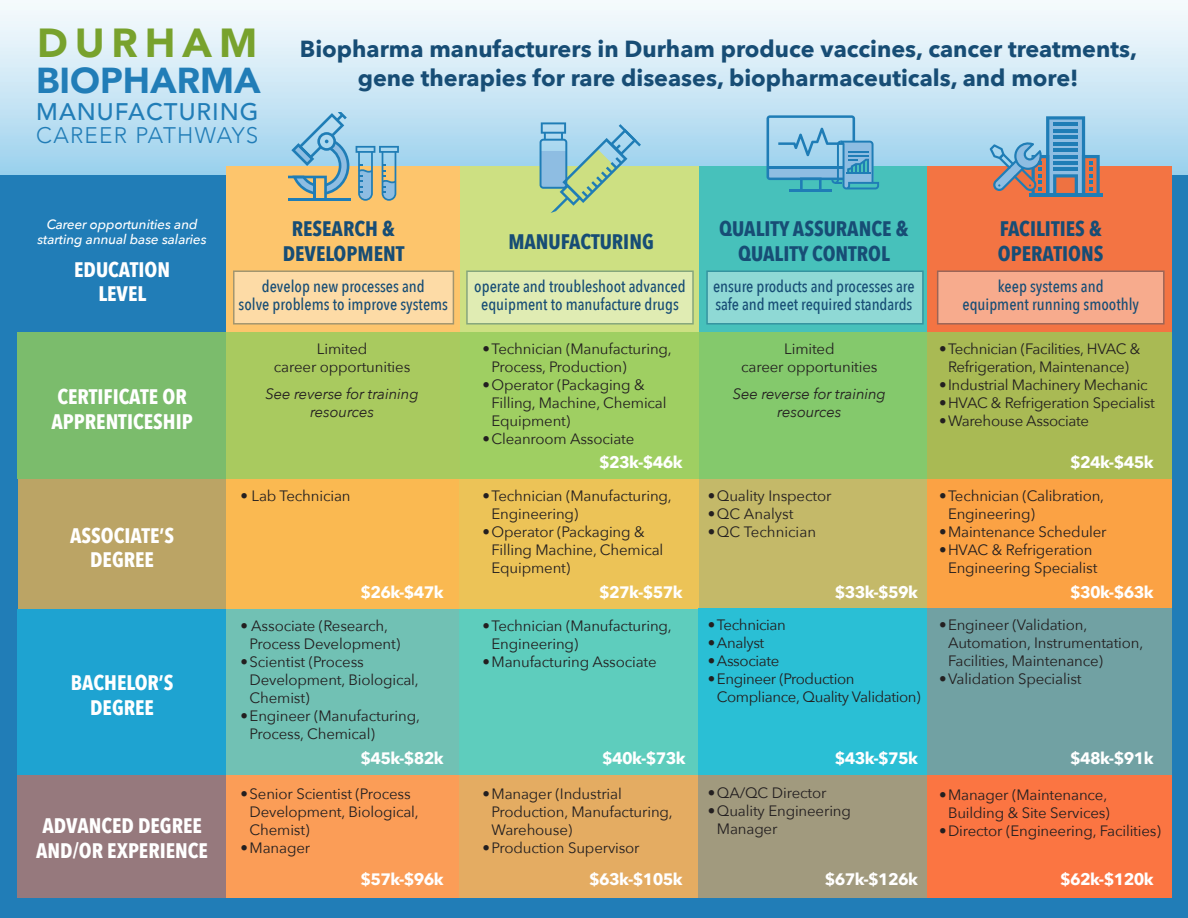
<style>
.page{position:relative;width:1188px;height:918px;background:#fff}
.page>*{position:absolute;margin:0;border:0;box-sizing:border-box;transform-origin:0 0}
.t1{font:900 40.5px "Avenir";letter-spacing:.17em;color:#78a22d}
.t2{font:900 36px "Avenir";color:#217db7}
.t3{font:500 24px "Avenir";letter-spacing:.04em;color:#217db7}
.t4{font:700 23.25px/28.5px "Avenir Next";color:#174d75;text-align:center}
.t5{font:300 22.5px "Avenir";letter-spacing:.055em;color:#217db7}
.t6{font:700 21px/24.8px "Avenir Next Condensed";color:#fff;text-align:center}
.t7{font:700 21px/24.8px "Avenir Next Condensed";color:#174d75;text-align:center}
.t8{font:500 16.5px/18px "Avenir Next Condensed";color:#174d75;text-align:center}
.t9{font:700 16.5px "Avenir Next";letter-spacing:-.04em;color:#fff}
.t10{font:15px/18px "Avenir Next";letter-spacing:-.01em;color:#231f20}
.t11{font:italic 15px/18px "Avenir Next";letter-spacing:-.01em;color:#231f20;text-align:center}
.t12{font:italic 500 13.5px/15.9px "Avenir Next";letter-spacing:-.01em;color:#fff;text-align:center}
</style>
<div class="page">
<svg style="left:0;top:3px;width:1188px;height:173px"></svg>
<div style="left:0;top:176px;width:1188px;height:742px;background:#217db7"></div>
<div style="left:227px;top:167px;width:233px;height:174px;background:#fdc56c"></div>
<div style="left:460px;top:167px;width:241px;height:174px;background:#cde082"></div>
<div style="left:699px;top:167px;width:240px;height:174px;background:#47c1bb"></div>
<div style="left:928px;top:167px;width:244px;height:174px;background:#f37443"></div>
<div style="left:460px;top:332px;width:240px;height:147px;background:#9fcf62"></div>
<div style="left:18px;top:479px;width:563px;height:131px;background:#bba465"></div>
<div style="left:18px;top:609px;width:224px;height:174px;background:#1ea3d1"></div>
<div style="left:18px;top:775px;width:224px;height:122px;background:#96797d"></div>
<div style="left:227px;top:479px;width:233px;height:131px;background:#fab951"></div>
<div style="left:227px;top:609px;width:232px;height:174px;background:#71c1b4"></div>
<div style="left:227px;top:775px;width:233px;height:122px;background:#fb9d57"></div>
<div style="left:460px;top:479px;width:240px;height:131px;background:#ecc357"></div>
<div style="left:459px;top:609px;width:241px;height:174px;background:#5ecdbd"></div>
<div style="left:459px;top:775px;width:241px;height:122px;background:#e4ac62"></div>
<div style="left:18px;top:332px;width:224px;height:147px;background:#7bbc6c"></div>
<div style="left:226px;top:332px;width:234px;height:147px;background:#a9ca5f"></div>
<div style="left:699px;top:332px;width:240px;height:147px;background:#84c96c"></div>
<div style="left:699px;top:479px;width:240px;height:131px;background:#c4b969"></div>
<div style="left:699px;top:608px;width:240px;height:175px;background:#2abfd5"></div>
<div style="left:699px;top:775px;width:240px;height:123px;background:#a19a7e"></div>
<div style="left:928px;top:332px;width:244px;height:147px;background:#a9ba54"></div>
<div style="left:928px;top:479px;width:244px;height:131px;background:#fba244"></div>
<div style="left:927px;top:608px;width:245px;height:175px;background:#71a1a3"></div>
<div style="left:928px;top:775px;width:244px;height:123px;background:#fb7542"></div>
<div style="left:233px;top:270px;width:221px;height:55px;background:#fddba6"></div>
<div style="left:466px;top:270px;width:228px;height:55px;background:#e0ecb3"></div>
<div style="left:706px;top:270px;width:218px;height:55px;background:#8fd9d5"></div>
<div style="left:937px;top:270px;width:228px;height:55px;background:#f7ab8d"></div>
<hr style="left:289px;top:198px;width:62px;height:2px;background:#1f7db6">
<svg style="left:289px;top:113px;width:60px;height:85px"></svg>
<svg style="left:356px;top:146px;width:43px;height:55px"></svg>
<svg style="left:767px;top:115px;width:112px;height:77px"></svg>
<hr style="left:846px;top:172px;width:24px;height:2px;background:#1f7db6">
<hr style="left:1029px;top:194px;width:73px;height:3px;background:#1f7db6">
<svg style="left:990px;top:116px;width:110px;height:78px"></svg>
<svg style="left:540px;top:122px;width:101px;height:91px"></svg>
<p class="t1" style="left:37px;top:8px;width:222px">DURHAM</p>
<p class="t2" style="left:36px;top:50px;width:226px">BIOPHARMA</p>
<p class="t3" style="left:36px;top:91px;width:224px">MANUFACTURING</p>
<p class="t5" style="left:36px;top:122px;width:224px">CAREER PATHWAYS</p>
<p class="t4" style="left:300px;top:35px;width:839px">Biopharma manufacturers in Durham produce vaccines, cancer treatments, gene therapies for rare diseases, biopharmaceuticals, and more!</p>
<p class="t12" style="left:37px;top:215px;width:171px">Career opportunities and starting annual base salaries</p>
<p class="t6" style="left:74px;top:257px;width:97px">EDUCATION<br>LEVEL</p>
<p class="t6" style="left:52px;top:384px;width:143px;text-align:left">CERTIFICATE OR<br>APPRENTICESHIP</p>
<p class="t6" style="left:70px;top:523px;width:106px">ASSOCIATE’S<br>DEGREE</p>
<p class="t6" style="left:71px;top:670px;width:104px">BACHELOR’S<br>DEGREE</p>
<p class="t6" style="left:36px;top:813px;width:173px;text-align:left">ADVANCED DEGREE<br>AND/OR EXPERIENCE</p>
<p class="t7" style="left:283px;top:216px;width:123px">RESEARCH &amp;<br>DEVELOPMENT</p>
<p class="t7" style="left:508px;top:229px;width:147px">MANUFACTURING</p>
<p class="t7" style="left:719px;top:216px;width:191px">QUALITY ASSURANCE &amp;<br>QUALITY CONTROL</p>
<p class="t7" style="left:998px;top:216px;width:107px;text-align:left">FACILITIES &amp;<br>OPERATIONS</p>
<p class="t8" style="left:239px;top:278px;width:211px">develop new processes and<br>solve problems to improve systems</p>
<p class="t8" style="left:474px;top:278px;width:213px">operate and troubleshoot advanced equipment to manufacture drugs</p>
<p class="t8" style="left:713px;top:278px;width:203px;text-align:left">ensure products and processes are safe and meet required standards</p>
<p class="t8" style="left:962px;top:278px;width:178px">keep systems and<br>equipment running smoothly</p>
<p class="t10" style="left:274px;top:340px;width:138px;text-align:center">Limited<br>career opportunities</p>
<p class="t11" style="left:266px;top:385px;width:155px">See reverse for training resources</p>
<p class="t10" style="left:492px;top:340px;width:182px;text-indent:-9px">•Technician (Manufacturing,<br>Process, Production)</p>
<p class="t10" style="left:492px;top:376px;width:177px;text-indent:-9px">•Operator (Packaging &amp;<br>Filling, Machine, Chemical<br>Equipment)</p>
<p class="t10" style="left:483px;top:430px;width:153px">•Cleanroom Associate</p>
<p class="t9" style="left:599px;top:448px;width:85px">$23k-$46k</p>
<p class="t10" style="left:741px;top:340px;width:138px;text-align:center">Limited<br>career opportunities</p>
<p class="t11" style="left:733px;top:385px;width:155px">See reverse for training resources</p>
<p class="t10" style="left:939px;top:340px;width:203px;text-align:center">•Technician (Facilities, HVAC &amp;<br>Refrigeration, Maintenance)</p>
<p class="t10" style="left:939px;top:376px;width:210px">•Industrial Machinery Mechanic</p>
<p class="t10" style="left:939px;top:394px;width:217px">•HVAC &amp; Refrigeration Specialist</p>
<p class="t10" style="left:939px;top:412px;width:152px">•Warehouse Associate</p>
<p class="t9" style="left:1070px;top:448px;width:85px">$24k-$45k</p>
<p class="t10" style="left:948px;top:486px;width:158px;text-indent:-9px">•Technician (Calibration,<br>Engineering)</p>
<p class="t10" style="left:939px;top:522px;width:169px">•Maintenance Scheduler</p>
<p class="t10" style="left:948px;top:540px;width:151px;text-indent:-9px">•HVAC &amp; Refrigeration<br>Engineering Specialist</p>
<p class="t9" style="left:1070px;top:577px;width:85px">$30k-$63k</p>
<p class="t10" style="left:948px;top:615px;width:197px;text-indent:-9px">•Engineer (Validation,<br>Automation, Instrumentation,<br>Facilities, Maintenance)</p>
<p class="t10" style="left:939px;top:669px;width:144px">•Validation Specialist</p>
<p class="t10" style="left:492px;top:486px;width:182px;text-indent:-9px">•Technician (Manufacturing,<br>Engineering)</p>
<p class="t10" style="left:492px;top:522px;width:173px;text-indent:-9px">•Operator (Packaging &amp;<br>Filling Machine, Chemical<br>Equipment)</p>
<p class="t9" style="left:599px;top:577px;width:85px">$27k-$57k</p>
<p class="t10" style="left:492px;top:616px;width:182px;text-indent:-9px">•Technician (Manufacturing,<br>Engineering)</p>
<p class="t10" style="left:483px;top:652px;width:176px">•Manufacturing Associate</p>
<p class="t10" style="left:241px;top:486px;width:111px">• Lab Technician</p>
<p class="t10" style="left:708px;top:486px;width:125px">•Quality Inspector</p>
<p class="t10" style="left:708px;top:504px;width:87px">•QC Analyst</p>
<p class="t10" style="left:708px;top:522px;width:110px">•QC Technician</p>
<p class="t9" style="left:360px;top:577px;width:85px">$26k-$47k</p>
<p class="t9" style="left:835px;top:577px;width:85px">$33k-$59k</p>
<p class="t10" style="left:708px;top:616px;width:79px">•Technician</p>
<p class="t10" style="left:708px;top:634px;width:58px">•Analyst</p>
<p class="t10" style="left:708px;top:652px;width:73px">•Associate</p>
<p class="t10" style="left:717px;top:670px;width:205px;text-indent:-9px">•Engineer (Production<br>Compliance, Quality Validation)</p>
<p class="t10" style="left:250px;top:616px;width:152px;text-indent:-9px">• Associate (Research,<br>Process Development)</p>
<p class="t10" style="left:250px;top:652px;width:171px;text-indent:-9px">•Scientist (Process<br>Development, Biological,<br>Chemist)</p>
<p class="t10" style="left:250px;top:706px;width:172px;text-indent:-9px">•Engineer (Manufacturing,<br>Process, Chemical)</p>
<p class="t9" style="left:360px;top:744px;width:85px">$45k-$82k</p>
<p class="t9" style="left:602px;top:744px;width:85px">$40k-$73k</p>
<p class="t10" style="left:492px;top:784px;width:183px;text-indent:-9px">•Manager (Industrial<br>Production, Manufacturing,<br>Warehouse)</p>
<p class="t10" style="left:483px;top:838px;width:159px">•Production Supervisor</p>
<p class="t9" style="left:589px;top:865px;width:95px">$63k-$105k</p>
<p class="t9" style="left:835px;top:744px;width:85px">$43k-$75k</p>
<p class="t9" style="left:1070px;top:744px;width:85px">$48k-$91k</p>
<p class="t10" style="left:939px;top:785px;width:172px;text-align:right">•Manager (Maintenance,<br>Building &amp; Site Services)</p>
<p class="t10" style="left:939px;top:821px;width:223px">•Director (Engineering, Facilities)</p>
<p class="t9" style="left:1060px;top:865px;width:95px">$62k-$120k</p>
<p class="t10" style="left:708px;top:784px;width:120px">•QA/QC Director</p>
<p class="t10" style="left:717px;top:802px;width:136px;text-indent:-9px">•Quality Engineering<br>Manager</p>
<p class="t9" style="left:825px;top:865px;width:95px">$67k-$126k</p>
<p class="t10" style="left:250px;top:784px;width:171px;text-indent:-9px">•Senior Scientist (Process<br>Development, Biological,<br>Chemist)</p>
<p class="t10" style="left:241px;top:838px;width:71px">•Manager</p>
<p class="t9" style="left:360px;top:865px;width:85px">$57k-$96k</p>
</div>
